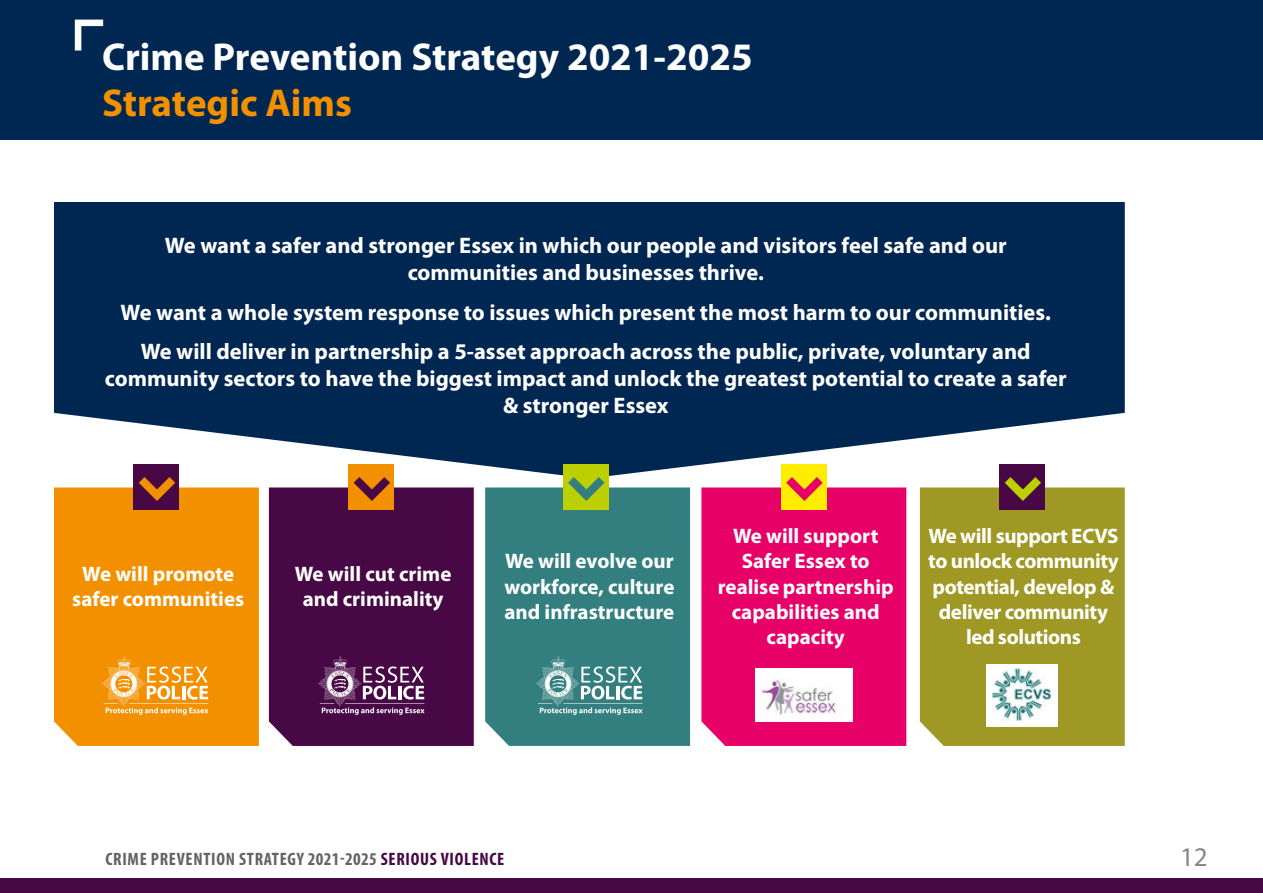
<style>
.page{position:relative;width:1263px;height:893px;background:#fff}
.page>*{position:absolute;margin:0;border:0;box-sizing:border-box;transform-origin:0 0}
.t1{font:700 39px "Myriad Pro";color:#fff}
.t2{font:700 39px "Myriad Pro";color:#f39000}
.t3{font:27px "Myriad Pro";color:#878787}
.t4{font:700 22.5px/27px "Myriad Pro";color:#fff;text-align:center}
.t5{font:700 21px/25.2px "Myriad Pro";color:#fff;text-align:center}
.t6{font:700 21px/25.2px "Myriad Pro";letter-spacing:-.02em;color:#fff;text-align:center}
.t7{font:700 condensed 18px "Myriad Pro";letter-spacing:.04em;color:#646363}
.s1{color:#470845}
</style>
<div class="page">
<svg style="left:54px;top:202px;width:1071px;height:274px;background:#1a3d63"></svg>
<div style="left:0;top:0;width:1263px;height:139px;background:#002751"></div>
<svg style="left:74px;top:19px;width:30px;height:32px"></svg>
<div style="left:0;top:878px;width:1262px;height:15px;background:#470845"></div>
<div style="left:54px;top:487px;width:205px;height:259px;background:#f39000"></div>
<div style="left:269px;top:487px;width:205px;height:259px;background:#470845"></div>
<div style="left:485px;top:487px;width:205px;height:259px;background:#337f7f"></div>
<div style="left:701px;top:487px;width:205px;height:259px;background:#e60068"></div>
<div style="left:920px;top:487px;width:205px;height:259px;background:#9f9824"></div>
<div style="left:134px;top:465px;width:45px;height:45px;background:#470845"></div>
<svg style="left:130px;top:468px;width:54px;height:39px"></svg>
<div style="left:348px;top:465px;width:46px;height:45px;background:#f39000"></div>
<svg style="left:345px;top:468px;width:54px;height:39px"></svg>
<div style="left:999px;top:465px;width:46px;height:45px;background:#470845"></div>
<svg style="left:996px;top:468px;width:54px;height:39px"></svg>
<div style="left:563px;top:465px;width:46px;height:45px;background:#bccf00"></div>
<svg style="left:559px;top:468px;width:54px;height:39px"></svg>
<div style="left:781px;top:465px;width:46px;height:45px;background:#ffed00"></div>
<svg style="left:778px;top:468px;width:53px;height:39px"></svg>
<svg style="left:318px;top:656px;width:106px;height:59px;background:#744472"></svg>
<svg style="left:536px;top:656px;width:106px;height:59px;background:#659e9e"></svg>
<svg style="left:102px;top:656px;width:106px;height:59px;background:#f5ab3f"></svg>
<div style="left:986px;top:664px;width:72px;height:63px;background:#fff"></div>
<img style="left:992px;top:668px;width:60px;height:53px">
<img style="left:755px;top:669px;width:97px;height:53px">
<h1 class="t1" style="left:102px;top:35px;width:652px">Crime Prevention Strategy 2021-2025</h1>
<h1 class="t2" style="left:102px;top:81px;width:252px">Strategic Aims</h1>
<p class="t4" style="left:165px;top:232px;width:843px">We want a safer and stronger Essex in which our people and visitors feel safe and our communities and businesses thrive.</p>
<p class="t4" style="left:121px;top:292px;width:932px;line-height:39.8px">We want a whole system response to issues which present the most harm to our communities.<br>We will deliver in partnership a 5-asset approach across the public, private, voluntary and</p>
<p class="t4" style="left:105px;top:365px;width:963px">community sectors to have the biggest impact and unlock the greatest potential to create a safer &amp; stronger Essex</p>
<p class="t5" style="left:72px;top:561px;width:173px">We will promote safer communities</p>
<p class="t5" style="left:295px;top:561px;width:158px">We will cut crime and criminality</p>
<p class="t5" style="left:504px;top:549px;width:172px;text-align:justify">We will evolve our workforce, culture and infrastructure</p>
<p class="t5" style="left:718px;top:524px;width:177px">We will support<br>Safer Essex to realise partnership capabilities and capacity</p>
<p class="t6" style="left:928px;top:524px;width:192px">We will support ECVS to unlock community potential, develop &amp; deliver community led solutions</p>
<p class="t7" style="left:105px;top:849px;width:400px">CRIME PREVENTION STRATEGY 2021-2025 <span class="s1">SERIOUS VIOLENCE</span></p>
<p class="t3" style="left:1180px;top:842px;width:29px">12</p>
</div>
